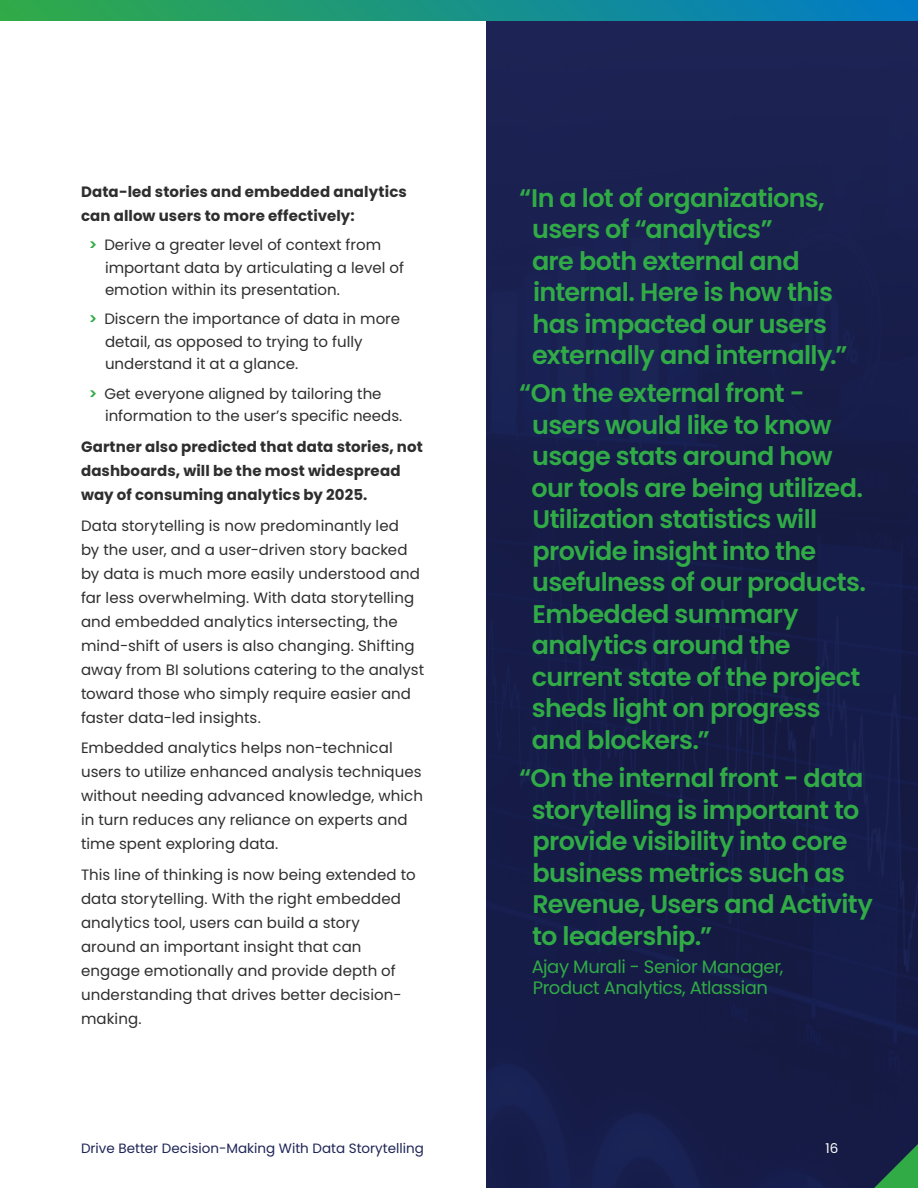
<style>
.page{position:relative;width:918px;height:1188px;background:#fff}
.page>*{position:absolute;margin:0;border:0;box-sizing:border-box;transform-origin:0 0}
.t1{font:600 25.5px/31.5px "Poppins";letter-spacing:-.025em;color:#31ab46}
.t2{font:18px/21px "Poppins";letter-spacing:-.025em;color:#31ab46}
.t3{font:15px/24px "Poppins";letter-spacing:.005em;color:#2e2e2e}
.t4{font:700 15px/24px "Poppins";letter-spacing:.01em;color:#2e2e2e}
.t5{font:13.5px "Poppins";color:#1e2556}
.t6{font:13.5px "Poppins";color:#fff}
.s1{font-weight:600;color:#31ab46}
</style>
<div class="page">
<img style="left:486px;top:21px;width:432px;height:1167px">
<svg style="left:874px;top:1144px;width:44px;height:44px;background:#226245"></svg>
<div style="left:0;top:0;width:918px;height:21px;background:linear-gradient(to right,#31ab47,#017bc7)"></div>
<p class="t4" style="left:81px;top:180px;width:327px">Data-led stories and embedded analytics can allow users to more effectively:</p>
<p class="t3" style="left:105px;top:234px;width:301px;line-height:22.5px;text-indent:-16px"><span class="s1">&gt;</span> Derive a greater level of context from important data by articulating a level of emotion within its presentation.</p>
<p class="t3" style="left:105px;top:308px;width:297px;line-height:22.5px;text-indent:-16px"><span class="s1">&gt;</span> Discern the importance of data in more detail, as opposed to trying to fully understand it at a glance.</p>
<p class="t3" style="left:105px;top:382px;width:299px;line-height:22.5px;text-indent:-16px"><span class="s1">&gt;</span> Get everyone aligned by tailoring the information to the user’s specific needs.</p>
<p class="t4" style="left:81px;top:435px;width:343px">Gartner also predicted that data stories, not dashboards, will be the most widespread way of consuming analytics by 2025.</p>
<p class="t3" style="left:81px;top:513px;width:345px">Data storytelling is now predominantly led<br>by the user, and a user-driven story backed by data is much more easily understood and far less overwhelming. With data storytelling and embedded analytics intersecting, the mind-shift of users is also changing. Shifting away from BI solutions catering to the analyst toward those who simply require easier and faster data-led insights.</p>
<p class="t3" style="left:81px;top:736px;width:344px">Embedded analytics helps non-technical users to utilize enhanced analysis techniques without needing advanced knowledge, which in turn reduces any reliance on experts and time spent exploring data.</p>
<p class="t3" style="left:81px;top:863px;width:336px">This line of thinking is now being extended to data storytelling. With the right embedded analytics tool, users can build a story around an important insight that can engage emotionally and provide depth of understanding that drives better decision&shy;making.</p>
<p class="t5" style="left:81px;top:1141px;width:344px">Drive Better Decision-Making With Data Storytelling</p>
<h1 class="t1" style="left:532px;top:182px;width:317px;text-indent:-13px">“In a lot of organizations, users of “analytics”<br>are both external and internal. Here is how this has impacted our users externally and internally.”</h1>
<p class="t1" style="left:531px;top:378px;width:336px;text-indent:-12px">“On the external front - users would like to know usage stats around how our tools are being utilized.<br>Utilization statistics will provide insight into the usefulness of our products.<br>Embedded summary analytics around the current state of the project sheds light on progress and blockers.”</p>
<h1 class="t1" style="left:532px;top:763px;width:343px;text-indent:-13px">“On the internal front - data storytelling is important to provide visibility into core business metrics such as<br>Revenue, Users and Activity to leadership.”</h1>
<p class="t2" style="left:532px;top:956px;width:253px">Ajay Murali - Senior Manager,<br>Product Analytics, Atlassian</p>
<p class="t6" style="left:826px;top:1141px;width:14px">16</p>
</div>
